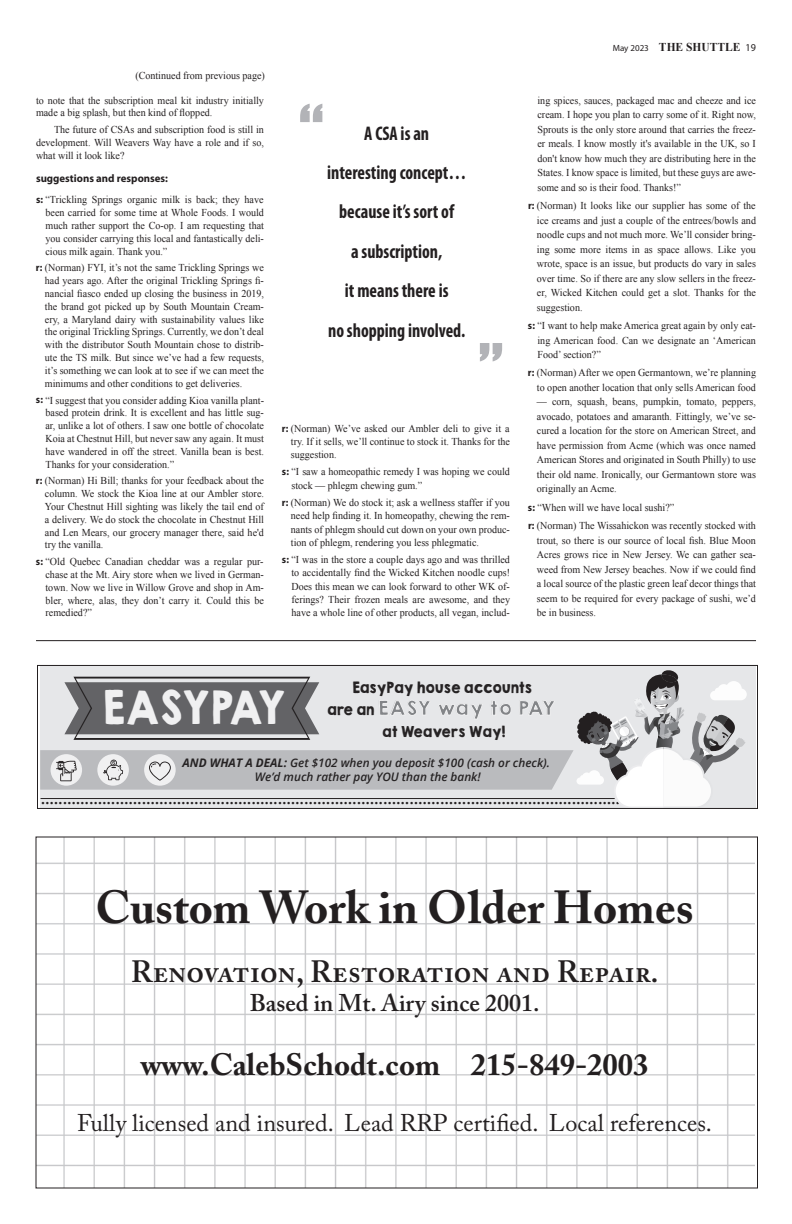
<style>
.page{position:relative;width:792px;height:1224px;background:#fff}
.page>*{position:absolute;margin:0;border:0;box-sizing:border-box;transform-origin:0 0}
.pullquotes{font:72px "Impact";color:#b2b3b7}
.t1{font:700 46px "Adobe Caslon";color:#231f20}
.t2{font:41.4px "KGHAPPY Solid";letter-spacing:-.055em;color:#f0f0f1;scale:.9 1}
.t3{font:600 30.6px "Adobe Caslon Pro";letter-spacing:.005em;color:#231f20}
.t4{font:700 30.6px "Adobe Caslon Pro";color:#231f20}
.t5{font:24.1px "Adobe Caslon Pro";color:#231f20}
.t6{font:600 24.1px "Adobe Caslon Pro";color:#231f20}
.Head_18pt{font:700 condensed 19.8px/39.4px "Myriad Pro";color:#231f20;text-align:center;scale:.91 1}
.t7{font:17.9px "KGHAPPY Solid";letter-spacing:-.03em;color:#838588}
.t8{font:13.9px "KGHAPPY Solid";letter-spacing:-.05em;color:#262324;scale:.92 1}
.t9{font:13.6px "KGHAPPY Solid";letter-spacing:-.05em;color:#262324;scale:.92 1}
.t10{font:700 12px "Times New Roman";color:#231f20;scale:.96 1}
.t11{font:italic 600 11.8px/14.1px "Open Sans";color:#262324;text-align:center}
.t12{font:700 11px "Helvetica";color:#231f20}
.Subhed_MP_11{font:700 11px "Myriad Pro";color:#231f20}
.body_no_ident_for_nu{font:10.5px/14.5px "Times New Roman";color:#231f20;text-align:justify;scale:.96 1}
.Body{font:10.5px/12.8px "Times New Roman";color:#231f20;scale:.96 1}
.s1{font-family:"Myriad Pro";font-weight:700}
.s2{font-family:"Myriad Pro";font-weight:400;font-size:9px}
.s3{font-family:"Myriad Pro";font-weight:400;font-size:10.5px}
.s4{font-size:13.9px;color:#262324}
.s5{font-weight:700}
</style>
<div class="page">
<div style="left:40px;top:665px;width:715px;height:143px;background:#e6e7e9"></div>
<svg style="left:40px;top:670px;width:707px;height:137px"></svg>
<div style="left:37px;top:665px;width:721px;height:144px;border:1px solid #231f20"></div>
<hr style="left:36px;top:640px;width:720px;height:1px;background:#231f20">
<img style="left:38px;top:838px;width:717px;height:348px">
<p class="body_no_ident_for_nu" style="left:135px;top:68px;width:137px">(Continued from previous page)</p>
<p class="Body" style="left:36px;top:94px;width:239px">to note that the subscription meal kit industry initially made a big splash, but then kind of flopped.</p>
<p class="Body" style="left:36px;top:123px;width:239px;text-align:justify;text-indent:18px">The future of CSAs and subscription food is still in development. Will Weavers Way have a role and if so, what will it look like?</p>
<p class="Subhed_MP_11" style="left:36px;top:171px;width:134px">suggestions and responses:</p>
<p class="body_no_ident_for_nu" style="left:46px;top:193px;width:229px;line-height:12.8px;text-indent:-10px"><span class="s1">s:</span> “Trickling Springs organic milk is back; they have been carried for some time at Whole Foods. I would much rather support the Co-op. I am requesting that you consider carrying this local and fantastically deli&shy;cious milk again. Thank you.”</p>
<p class="body_no_ident_for_nu" style="left:45px;top:261px;width:230px;line-height:12.8px;text-indent:-9px"><span class="s1">r:</span> (Norman) FYI, it’s not the same Trickling Springs we had years ago. After the original Trickling Springs fi&shy;nancial fiasco ended up closing the business in 2019, the brand got picked up by South Mountain Cream&shy;ery, a Maryland dairy with sustainability values like the original Trickling Springs. Currently, we don’t deal with the distributor South Mountain chose to distrib&shy;ute the TS milk. But since we’ve had a few requests, it’s something we can look at to see if we can meet the minimums and other conditions to get deliveries.</p>
<p class="body_no_ident_for_nu" style="left:46px;top:393px;width:229px;line-height:12.8px;text-indent:-10px"><span class="s1">s:</span> “I suggest that you consider adding Kioa vanilla plant&shy;based protein drink. It is excellent and has little sug&shy;ar, unlike a lot of others. I saw one bottle of chocolate Koia at Chestnut Hill, but never saw any again. It must have wandered in off the street. Vanilla bean is best.<br>Thanks for your consideration.”</p>
<p class="body_no_ident_for_nu" style="left:45px;top:474px;width:230px;line-height:12.8px;text-indent:-9px"><span class="s1">r:</span> (Norman) Hi Bill; thanks for your feedback about the column. We stock the Kioa line at our Ambler store.<br>Your Chestnut Hill sighting was likely the tail end of a delivery. We do stock the chocolate in Chestnut Hill and Len Mears, our grocery manager there, said he'd try the vanilla.</p>
<p class="body_no_ident_for_nu" style="left:46px;top:555px;width:229px;line-height:12.8px;text-indent:-10px"><span class="s1">s:</span> “Old Quebec Canadian cheddar was a regular pur&shy;chase at the Mt. Airy store when we lived in German&shy;town. Now we live in Willow Grove and shop in Am&shy;bler, where, alas, they don’t carry it. Could this be remedied?”</p>
<p class="pullquotes" style="left:299px;top:77px;width:26px">“</p>
<p class="Head_18pt" style="left:327px;top:113px;width:155px">A CSA is an interesting concept… because it’s sort of<br>a subscription,<br>it means there is<br>no shopping involved.</p>
<p class="pullquotes" style="left:503px;top:389px;width:26px;rotate:-180deg">“</p>
<p class="body_no_ident_for_nu" style="left:291px;top:421px;width:230px;line-height:13.3px;text-indent:-9px"><span class="s1">r:</span> (Norman) We’ve asked our Ambler deli to give it a try. If it sells, we’ll continue to stock it. Thanks for the suggestion.</p>
<p class="body_no_ident_for_nu" style="left:292px;top:465px;width:229px;line-height:13.3px;text-indent:-10px"><span class="s1">s:</span> “I saw a homeopathic remedy I was hoping we could stock — phlegm chewing gum.”</p>
<p class="body_no_ident_for_nu" style="left:291px;top:496px;width:230px;line-height:13.3px;text-indent:-9px"><span class="s1">r:</span> (Norman) We do stock it; ask a wellness staffer if you need help finding it. In homeopathy, chewing the rem&shy;nants of phlegm should cut down on your own produc&shy;tion of phlegm, rendering you less phlegmatic.</p>
<p class="body_no_ident_for_nu" style="left:292px;top:553px;width:229px;line-height:13.3px;text-indent:-10px"><span class="s1">s:</span> “I was in the store a couple days ago and was thrilled to accidentally find the Wicked Kitchen noodle cups!<br>Does this mean we can look forward to other WK of&shy;ferings? Their frozen meals are awesome, and they have a whole line of other products, all vegan, includ-</p>
<p class="t10" style="left:613px;top:39px;width:151px"><span class="s2">May 2023</span> THE SHUTTLE <span class="s3">19</span></p>
<p class="body_no_ident_for_nu" style="left:538px;top:93px;width:229px">ing spices, sauces, packaged mac and cheeze and ice cream. I hope you plan to carry some of it. Right now, Sprouts is the only store around that carries the freez&shy;er meals. I know mostly it's available in the UK, so I don't know how much they are distributing here in the States. I know space is limited, but these guys are awe&shy;some and so is their food. Thanks!”</p>
<p class="body_no_ident_for_nu" style="left:537px;top:198px;width:230px;text-indent:-9px"><span class="s1">r:</span> (Norman) It looks like our supplier has some of the ice creams and just a couple of the entrees/bowls and noodle cups and not much more. We’ll consider bring&shy;ing some more items in as space allows. Like you wrote, space is an issue, but products do vary in sales over time. So if there are any slow sellers in the freez&shy;er, Wicked Kitchen could get a slot. Thanks for the suggestion.</p>
<p class="body_no_ident_for_nu" style="left:538px;top:318px;width:229px;text-indent:-10px"><span class="s1">s:</span> “I want to help make America great again by only eat&shy;ing American food. Can we designate an ‘American Food’ section?”</p>
<p class="body_no_ident_for_nu" style="left:528px;top:366px;width:239px;text-align:right"><span class="s1">r:</span> (Norman) After we open Germantown, we’re planning to open another location that only sells American food</p>
<p class="body_no_ident_for_nu" style="left:537px;top:395px;width:230px">— corn, squash, beans, pumpkin, tomato, peppers, avocado, potatoes and amaranth. Fittingly, we’ve se&shy;cured a location for the store on American Street, and have permission from Acme (which was once named American Stores and originated in South Philly) to use their old name. Ironically, our Germantown store was originally an Acme.</p>
<p class="body_no_ident_for_nu" style="left:528px;top:500px;width:154px"><span class="s1">s:</span> “When will we have local sushi?”</p>
<p class="body_no_ident_for_nu" style="left:537px;top:518px;width:230px;text-indent:-9px"><span class="s1">r:</span> (Norman) The Wissahickon was recently stocked with trout, so there is our source of local fish. Blue Moon Acres grows rice in New Jersey. We can gather sea&shy;weed from New Jersey beaches. Now if we could find a local source of the plastic green leaf decor things that seem to be required for every package of sushi, we’d be in business.</p>
<p class="t2" style="left:101px;top:676px;width:206px">EASYPAY</p>
<p class="t8" style="left:352px;top:677px;width:197px">EasyPay house accounts</p>
<p class="t7" style="left:326px;top:694px;width:230px"><span class="s4">are an</span> EASY way to PAY</p>
<p class="t9" style="left:381px;top:721px;width:136px">at Weavers Way!</p>
<p class="t11" style="left:183px;top:755px;width:369px"><span class="s5">AND WHAT A DEAL:</span> Get $102 when you deposit $100 (cash or check).<br>We’d much rather pay YOU than the bank!</p>
<p class="t12" style="left:41px;top:796px;width:580px">••••••••••••••••••••••••••••••••••••••••••••••••••••••••••••••••••••••••••••••••••••••••••••••••••••••••••••••••••••••••••••••••••••</p>
<p class="t1" style="left:96px;top:879px;width:600px">Custom Work in Older Homes</p>
<p class="t3" style="left:131px;top:954px;width:529px">Renovation, Restoration and Repair.</p>
<p class="t6" style="left:250px;top:989px;width:291px">Based in Mt. Airy since 2001.</p>
<p class="t4" style="left:141px;top:1046px;width:509px">www.CalebSchodt.com 215-849-2003</p>
<p class="t5" style="left:77px;top:1108px;width:636px">Fully licensed and insured. Lead RRP certified. Local references.</p>
</div>
